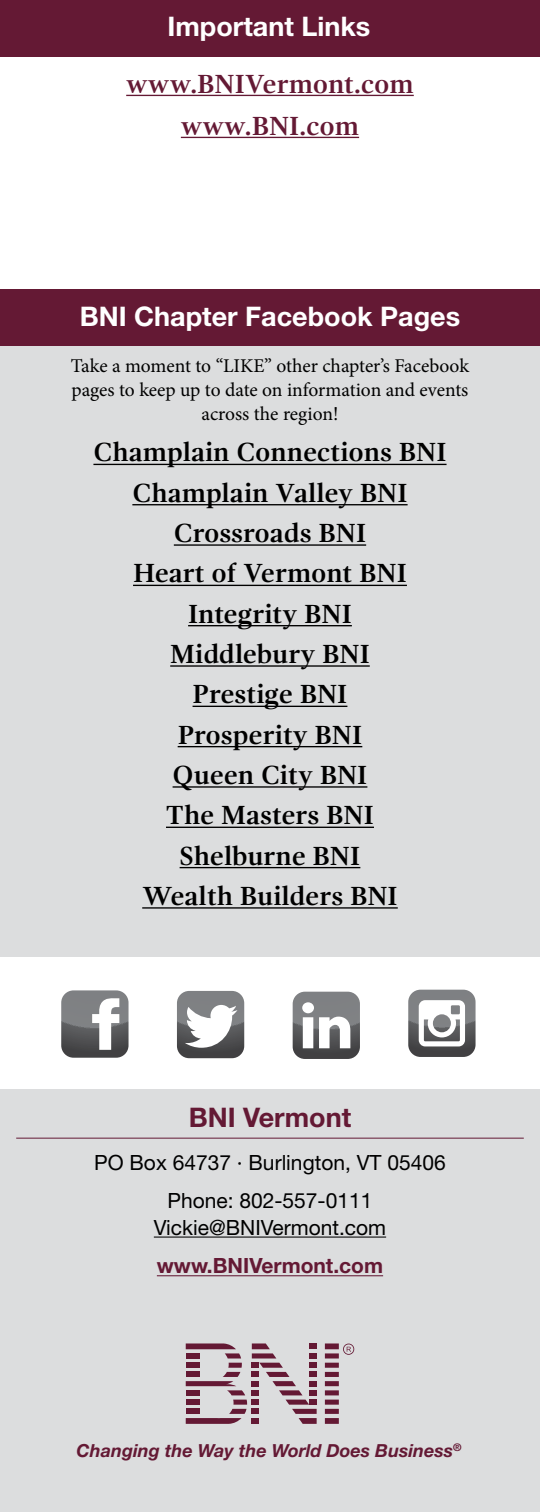
<style>
.page{position:relative;width:540px;height:1512px;background:#fff}
.page>*{position:absolute;margin:0;border:0;box-sizing:border-box;transform-origin:0 0}
.t1{font:700 27px/40.3px "Gandhi Serif";color:#000;text-align:center}
.t2{font:700 27px "Helvetica Neue";color:#fff}
.t3{font:700 27px/42px "Gandhi Serif";letter-spacing:-.005em;color:#641934;text-align:center}
.t4{font:700 27px "Helvetica Neue";color:#641934}
.t5{font:21px/37.8px "Helvetica Neue";color:#000;text-align:center}
.t6{font:700 21px "Helvetica Neue";color:#641934}
.t7{font:19.5px/24px "Minion Pro";letter-spacing:-.005em;color:#000;text-align:center}
.t8{font:italic 700 18px "Helvetica Neue";color:#641934}
</style>
<div class="page">
<div style="left:0;top:1090px;width:540px;height:422px;background:#dcddde"></div>
<hr style="left:16px;top:1138px;width:508px;height:1px;background:#641934">
<hr style="left:154px;top:1237px;width:232px;height:1px;background:#000">
<hr style="left:157px;top:1275px;width:226px;height:1px;background:#641934">
<svg style="left:325px;top:1343px;width:29px;height:81px"></svg>
<svg style="left:186px;top:1343px;width:131px;height:81px"></svg>
<div style="left:309px;top:1400px;width:8px;height:5px;background:#641934"></div>
<div style="left:0;top:0;width:540px;height:56px;background:#641934"></div>
<svg style="left:61px;top:990px;width:68px;height:68px"></svg>
<svg style="left:177px;top:991px;width:67px;height:67px"></svg>
<svg style="left:293px;top:992px;width:67px;height:67px"></svg>
<svg style="left:408px;top:990px;width:68px;height:67px"></svg>
<hr style="left:126px;top:95px;width:288px;height:1px;background:#641934">
<hr style="left:181px;top:137px;width:178px;height:1px;background:#641934">
<div style="left:0;top:320px;width:540px;height:637px;background:#dcddde"></div>
<hr style="left:93px;top:464px;width:354px;height:1px;background:#000">
<hr style="left:132px;top:504px;width:276px;height:1px;background:#000">
<hr style="left:174px;top:544px;width:192px;height:2px;background:#000">
<hr style="left:133px;top:585px;width:274px;height:1px;background:#000">
<hr style="left:188px;top:625px;width:164px;height:1px;background:#000">
<hr style="left:170px;top:665px;width:200px;height:2px;background:#000">
<hr style="left:193px;top:706px;width:154px;height:1px;background:#000">
<hr style="left:178px;top:746px;width:184px;height:1px;background:#000">
<hr style="left:173px;top:786px;width:194px;height:2px;background:#000">
<hr style="left:166px;top:827px;width:208px;height:1px;background:#000">
<hr style="left:180px;top:867px;width:180px;height:1px;background:#000">
<hr style="left:142px;top:907px;width:256px;height:2px;background:#000">
<div style="left:0;top:290px;width:540px;height:56px;background:#641934"></div>
<p class="t2" style="left:167px;top:10px;width:204px">Important Links</p>
<p class="t3" style="left:126px;top:63px;width:289px">www.BNIVermont.com www.BNI.com</p>
<p class="t2" style="left:80px;top:300px;width:382px">BNI Chapter Facebook Pages</p>
<p class="t7" style="left:71px;top:354px;width:400px">Take a moment to “LIKE” other chapter’s Facebook pages to keep up to date on information and events across the region!</p>
<p class="t1" style="left:93px;top:432px;width:355px">Champlain Connections BNI<br>Champlain Valley BNI<br>Crossroads BNI<br>Heart of Vermont BNI<br>Integrity BNI<br>Middlebury BNI<br>Prestige BNI<br>Prosperity BNI<br>Queen City BNI<br>The Masters BNI<br>Shelburne BNI<br>Wealth Builders BNI</p>
<p class="t4" style="left:189px;top:1101px;width:164px">BNI Vermont</p>
<p class="t5" style="left:94px;top:1143px;width:353px">PO Box 64737 · Burlington, VT 05406<br>Phone: 802-557-0111</p>
<p class="t5" style="left:154px;top:1208px;width:234px">Vickie@BNIVermont.com</p>
<p class="t6" style="left:157px;top:1252px;width:228px">www.BNIVermont.com</p>
<p class="t8" style="left:77px;top:1440px;width:387px">Changing the Way the World Does Business<sup>®</sup></p>
</div>
